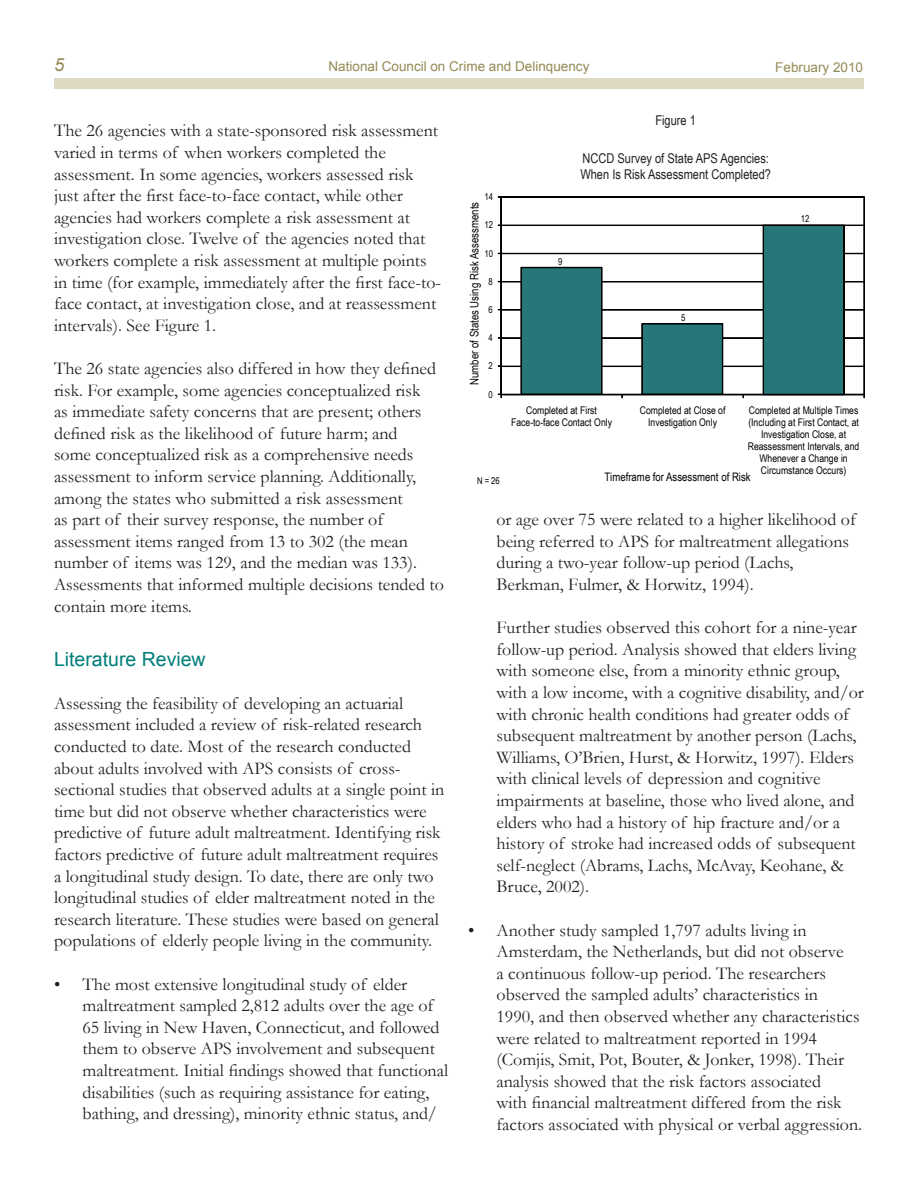
<style>
.page{position:relative;width:918px;height:1188px;background:#fff}
.page>*{position:absolute;margin:0;border:0;box-sizing:border-box;transform-origin:0 0}
.t1{font:19.5px "Arial";color:#007e7a}
.t2{font:18px/21.6px "Garamond";color:#231f20}
.t3{font:italic 18px "Arial";color:#948a54}
.t4{font:13.5px/16.5px "Arial Narrow";color:#231f20}
.t5{font:13.5px "Arial";color:#948a54}
.t6{font:11.7px "Arial Narrow";color:#000}
.t7{font:10.65px/12.1px "Arial Narrow";letter-spacing:-.005em;color:#000;text-align:center}
.t8{font:9.45px "Arial Narrow";letter-spacing:.005em;color:#000}
</style>
<div class="page">
<div style="left:54px;top:78px;width:810px;height:11px;background:#ddd9c3"></div>
<svg style="left:502px;top:197px;width:363px;height:197px"></svg>
<div style="left:521px;top:267px;width:81px;height:127px;background:#267878"></div>
<svg style="left:642px;top:323px;width:81px;height:71px;background:#237171"></svg>
<div style="left:763px;top:225px;width:81px;height:169px;background:#267878"></div>
<div style="left:501px;top:197px;width:1px;height:197px;border:1px solid #000"></div>
<div style="left:501px;top:394px;width:363px;height:1px;border:1px solid #000"></div>
<p class="t3" style="left:54px;top:53px;width:12px">5</p>
<p class="t5" style="left:775px;top:58px;width:89px">February 2010</p>
<p class="t5" style="left:329px;top:57px;width:262px">National Council on Crime and Delinquency</p>
<p class="t2" style="left:54px;top:119px;width:389px">The 26 agencies with a state-sponsored risk assessment varied in terms of when workers completed the assessment. In some agencies, workers assessed risk just after the first face-to-face contact, while other agencies had workers complete a risk assessment at investigation close. Twelve of the agencies noted that workers complete a risk assessment at multiple points in time (for example, immediately after the first face-to&shy;face contact, at investigation close, and at reassessment intervals). See Figure 1.</p>
<p class="t2" style="left:54px;top:357px;width:392px">The 26 state agencies also differed in how they defined risk. For example, some agencies conceptualized risk<br>as immediate safety concerns that are present; others defined risk as the likelihood of future harm; and<br>some conceptualized risk as a comprehensive needs assessment to inform service planning. Additionally, among the states who submitted a risk assessment<br>as part of their survey response, the number of assessment items ranged from 13 to 302 (the mean number of items was 129, and the median was 133).<br>Assessments that informed multiple decisions tended to contain more items.</p>
<p class="t1" style="left:54px;top:646px;width:153px">Literature Review</p>
<p class="t2" style="left:54px;top:692px;width:392px">Assessing the feasibility of developing an actuarial assessment included a review of risk-related research conducted to date. Most of the research conducted about adults involved with APS consists of cross&shy;sectional studies that observed adults at a single point in time but did not observe whether characteristics were predictive of future adult maltreatment. Identifying risk factors predictive of future adult maltreatment requires a longitudinal study design. To date, there are only two longitudinal studies of elder maltreatment noted in the research literature. These studies were based on general populations of elderly people living in the community.</p>
<p class="t2" style="left:82px;top:973px;width:367px;text-indent:-28px">• The most extensive longitudinal study of elder maltreatment sampled 2,812 adults over the age of 65 living in New Haven, Connecticut, and followed them to observe APS involvement and subsequent maltreatment. Initial findings showed that functional disabilities (such as requiring assistance for eating, bathing, and dressing), minority ethnic status, and/</p>
<p class="t8" style="left:484px;top:190px;width:10px">14</p>
<p class="t6" style="left:466px;top:385px;width:185px;rotate:-90deg">Number of States Using Risk Assessments</p>
<p class="t8" style="left:484px;top:218px;width:10px">12</p>
<p class="t8" style="left:484px;top:246px;width:10px">10</p>
<p class="t8" style="left:489px;top:274px;width:6px">8</p>
<p class="t8" style="left:489px;top:303px;width:6px">6</p>
<p class="t8" style="left:489px;top:331px;width:6px">4</p>
<p class="t8" style="left:489px;top:359px;width:6px">2</p>
<p class="t8" style="left:489px;top:387px;width:6px">0</p>
<p class="t8" style="left:477px;top:473px;width:24px">N = 26</p>
<p class="t4" style="left:655px;top:111px;width:42px">Figure 1</p>
<p class="t4" style="left:580px;top:149px;width:192px">NCCD Survey of State APS Agencies:<br>When Is Risk Assessment Completed?</p>
<p class="t8" style="left:558px;top:255px;width:6px">9</p>
<p class="t8" style="left:681px;top:311px;width:6px">5</p>
<p class="t8" style="left:801px;top:212px;width:10px">12</p>
<p class="t7" style="left:511px;top:403px;width:103px">Completed at First<br>Face-to-face Contact Only</p>
<p class="t7" style="left:640px;top:403px;width:87px">Completed at Close of<br>Investigation Only</p>
<p class="t7" style="left:748px;top:403px;width:113px">Completed at Multiple Times (Including at First Contact, at<br>Investigation Close, at<br>Reassessment Intervals, and<br>Whenever a Change in<br>Circumstance Occurs)</p>
<p class="t6" style="left:605px;top:468px;width:148px">Timeframe for Assessment of Risk</p>
<p class="t2" style="left:496px;top:508px;width:361px">or age over 75 were related to a higher likelihood of being referred to APS for maltreatment allegations during a two-year follow-up period (Lachs, Berkman, Fulmer, &amp; Horwitz, 1994).</p>
<p class="t2" style="left:496px;top:616px;width:369px">Further studies observed this cohort for a nine-year follow-up period. Analysis showed that elders living with someone else, from a minority ethnic group, with a low income, with a cognitive disability, and/or with chronic health conditions had greater odds of subsequent maltreatment by another person (Lachs, Williams, O’Brien, Hurst, &amp; Horwitz, 1997). Elders with clinical levels of depression and cognitive impairments at baseline, those who lived alone, and elders who had a history of hip fracture and/or a history of stroke had increased odds of subsequent self-neglect (Abrams, Lachs, McAvay, Keohane, &amp; Bruce, 2002).</p>
<p class="t2" style="left:496px;top:919px;width:367px;text-indent:-28px">• Another study sampled 1,797 adults living in Amsterdam, the Netherlands, but did not observe<br>a continuous follow-up period. The researchers observed the sampled adults’ characteristics in<br>1990, and then observed whether any characteristics were related to maltreatment reported in 1994 (Comjis, Smit, Pot, Bouter, &amp; Jonker, 1998). Their analysis showed that the risk factors associated<br>with financial maltreatment differed from the risk factors associated with physical or verbal aggression.</p>
</div>
